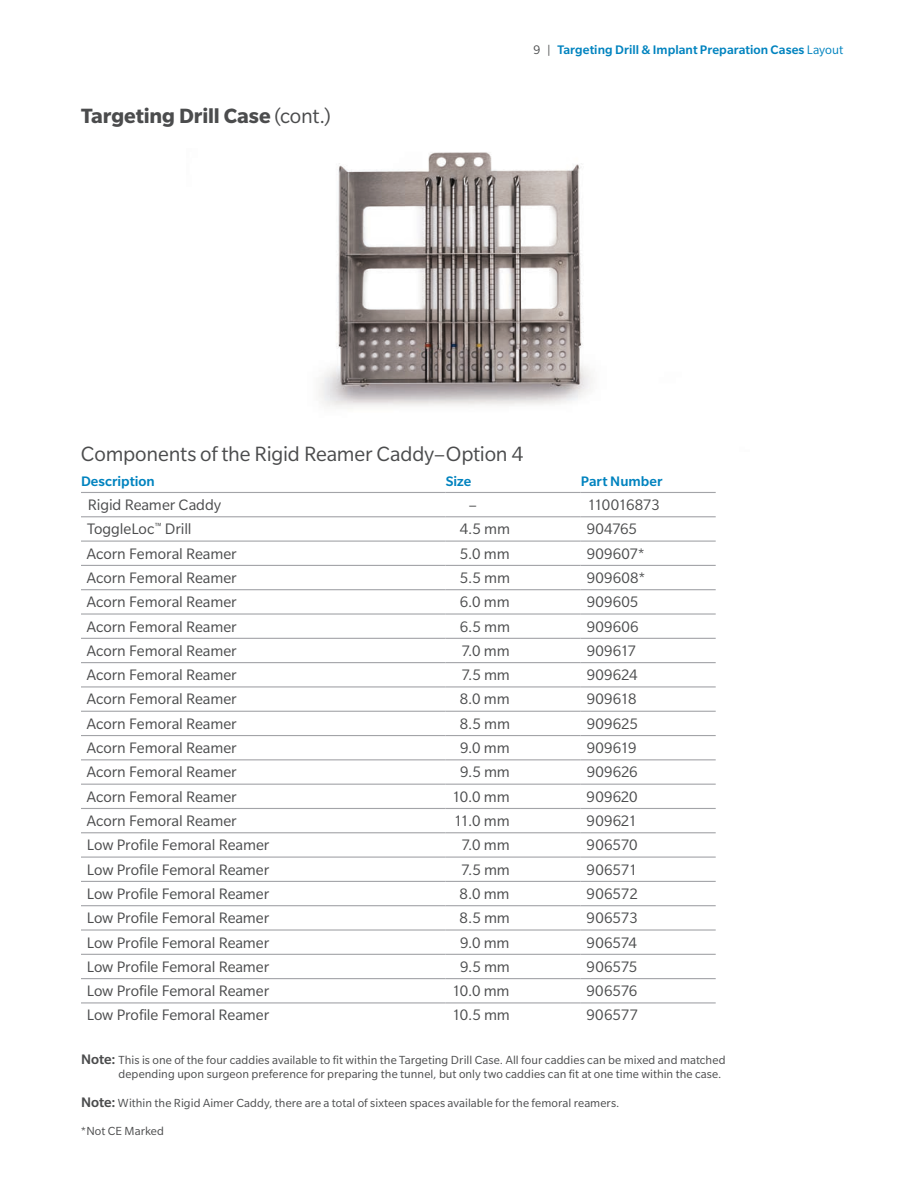
<style>
.page{position:relative;width:918px;height:1188px;background:#fff}
.page>*{position:absolute;margin:0;border:0;box-sizing:border-box;transform-origin:0 0}
.t1{font:22.5px "Slate Pro";letter-spacing:-.01em;color:#4b4c4d}
.t2{font:700 22.5px "Slate Pro";letter-spacing:-.005em;color:#4b4c4d}
.t3{font:16.5px "Slate Pro";letter-spacing:-.005em;color:#4b4c4d}
.t4{font:16.5px "Slate Pro";letter-spacing:-.03em;color:#4b4c4d}
.t5{font:500 15px "Slate Pro";color:#0083bf}
.t6{font:500 13.5px "Slate Pro";letter-spacing:.005em;color:#0083bf}
.t7{font:12.75px/15px "Slate Pro";letter-spacing:.005em;color:#4b4c4d}
.s1{font-weight:400}
.s2{font-weight:400;color:#4b4c4d}
.s3{font-weight:500;font-size:15px}
</style>
<div class="page">
<img style="left:319px;top:152px;width:274px;height:257px">
<hr style="left:446px;top:565px;width:135px;height:1px;background:#a3a4a8">
<hr style="left:446px;top:589px;width:135px;height:1px;background:#a3a4a8">
<hr style="left:446px;top:613px;width:135px;height:2px;background:#a3a4a8">
<hr style="left:446px;top:638px;width:135px;height:1px;background:#a3a4a8">
<hr style="left:446px;top:662px;width:135px;height:1px;background:#a3a4a8">
<hr style="left:446px;top:686px;width:135px;height:2px;background:#a3a4a8">
<hr style="left:446px;top:711px;width:135px;height:1px;background:#a3a4a8">
<hr style="left:446px;top:735px;width:135px;height:1px;background:#a3a4a8">
<hr style="left:446px;top:759px;width:135px;height:1px;background:#a3a4a8">
<hr style="left:446px;top:784px;width:135px;height:1px;background:#a3a4a8">
<hr style="left:446px;top:808px;width:135px;height:1px;background:#a3a4a8">
<hr style="left:446px;top:832px;width:135px;height:1px;background:#a3a4a8">
<hr style="left:446px;top:857px;width:135px;height:1px;background:#a3a4a8">
<hr style="left:446px;top:881px;width:135px;height:1px;background:#a3a4a8">
<hr style="left:446px;top:905px;width:135px;height:1px;background:#a3a4a8">
<hr style="left:446px;top:929px;width:135px;height:2px;background:#a3a4a8">
<hr style="left:446px;top:954px;width:135px;height:1px;background:#a3a4a8">
<hr style="left:446px;top:978px;width:135px;height:1px;background:#a3a4a8">
<hr style="left:446px;top:1002px;width:135px;height:1px;background:#a3a4a8">
<hr style="left:81px;top:541px;width:365px;height:1px;background:#a3a4a8">
<hr style="left:81px;top:565px;width:365px;height:1px;background:#a3a4a8">
<hr style="left:81px;top:589px;width:365px;height:1px;background:#a3a4a8">
<hr style="left:81px;top:613px;width:365px;height:2px;background:#a3a4a8">
<hr style="left:81px;top:638px;width:365px;height:1px;background:#a3a4a8">
<hr style="left:81px;top:662px;width:365px;height:1px;background:#a3a4a8">
<hr style="left:81px;top:686px;width:365px;height:2px;background:#a3a4a8">
<hr style="left:81px;top:711px;width:365px;height:1px;background:#a3a4a8">
<hr style="left:81px;top:735px;width:365px;height:1px;background:#a3a4a8">
<hr style="left:81px;top:759px;width:365px;height:1px;background:#a3a4a8">
<hr style="left:81px;top:784px;width:365px;height:1px;background:#a3a4a8">
<hr style="left:81px;top:808px;width:365px;height:1px;background:#a3a4a8">
<hr style="left:81px;top:832px;width:365px;height:1px;background:#a3a4a8">
<hr style="left:81px;top:857px;width:365px;height:1px;background:#a3a4a8">
<hr style="left:81px;top:881px;width:365px;height:1px;background:#a3a4a8">
<hr style="left:81px;top:905px;width:365px;height:1px;background:#a3a4a8">
<hr style="left:81px;top:929px;width:365px;height:2px;background:#a3a4a8">
<hr style="left:81px;top:954px;width:365px;height:1px;background:#a3a4a8">
<hr style="left:81px;top:978px;width:365px;height:1px;background:#a3a4a8">
<hr style="left:81px;top:1002px;width:365px;height:1px;background:#a3a4a8">
<hr style="left:581px;top:541px;width:135px;height:1px;background:#a3a4a8">
<hr style="left:581px;top:565px;width:135px;height:1px;background:#a3a4a8">
<hr style="left:581px;top:589px;width:135px;height:1px;background:#a3a4a8">
<hr style="left:581px;top:613px;width:135px;height:2px;background:#a3a4a8">
<hr style="left:581px;top:638px;width:135px;height:1px;background:#a3a4a8">
<hr style="left:581px;top:662px;width:135px;height:1px;background:#a3a4a8">
<hr style="left:581px;top:686px;width:135px;height:2px;background:#a3a4a8">
<hr style="left:581px;top:711px;width:135px;height:1px;background:#a3a4a8">
<hr style="left:581px;top:735px;width:135px;height:1px;background:#a3a4a8">
<hr style="left:581px;top:759px;width:135px;height:1px;background:#a3a4a8">
<hr style="left:581px;top:784px;width:135px;height:1px;background:#a3a4a8">
<hr style="left:581px;top:808px;width:135px;height:1px;background:#a3a4a8">
<hr style="left:581px;top:832px;width:135px;height:1px;background:#a3a4a8">
<hr style="left:581px;top:857px;width:135px;height:1px;background:#a3a4a8">
<hr style="left:581px;top:881px;width:135px;height:1px;background:#a3a4a8">
<hr style="left:581px;top:905px;width:135px;height:1px;background:#a3a4a8">
<hr style="left:581px;top:929px;width:135px;height:2px;background:#a3a4a8">
<hr style="left:581px;top:954px;width:135px;height:1px;background:#a3a4a8">
<hr style="left:581px;top:978px;width:135px;height:1px;background:#a3a4a8">
<hr style="left:581px;top:1002px;width:135px;height:1px;background:#a3a4a8">
<hr style="left:446px;top:541px;width:135px;height:1px;background:#a3a4a8">
<hr style="left:81px;top:492px;width:365px;height:1px;background:#a3a4a8">
<hr style="left:446px;top:492px;width:135px;height:1px;background:#a3a4a8">
<hr style="left:581px;top:492px;width:135px;height:1px;background:#a3a4a8">
<hr style="left:81px;top:516px;width:365px;height:1px;background:#a3a4a8">
<hr style="left:446px;top:516px;width:135px;height:1px;background:#a3a4a8">
<hr style="left:581px;top:516px;width:135px;height:1px;background:#a3a4a8">
<p class="t2" style="left:81px;top:104px;width:251px">Targeting Drill Case <span class="s1">(cont.)</span></p>
<p class="t6" style="left:533px;top:42px;width:312px"><span class="s2">9 |</span> Targeting Drill &amp; Implant Preparation Cases <span class="s1">Layout</span></p>
<p class="t1" style="left:81px;top:443px;width:444px">Components of the Rigid Reamer Caddy–Option 4</p>
<p class="t5" style="left:81px;top:473px;width:75px">Description</p>
<p class="t5" style="left:446px;top:473px;width:27px">Size</p>
<p class="t5" style="left:581px;top:473px;width:83px">Part Number</p>
<p class="t3" style="left:88px;top:496px;width:135px">Rigid Reamer Caddy</p>
<p class="t3" style="left:469px;top:496px;width:10px">–</p>
<p class="t4" style="left:587px;top:496px;width:74px">110016873</p>
<p class="t3" style="left:87px;top:521px;width:106px">ToggleLoc<sup>™</sup> Drill</p>
<p class="t3" style="left:460px;top:521px;width:52px">4.5 mm</p>
<p class="t3" style="left:587px;top:521px;width:52px">904765</p>
<p class="t3" style="left:87px;top:545px;width:151px">Acorn Femoral Reamer</p>
<p class="t3" style="left:460px;top:545px;width:51px">5.0 mm</p>
<p class="t3" style="left:587px;top:545px;width:60px">909607*</p>
<p class="t3" style="left:87px;top:569px;width:151px">Acorn Femoral Reamer</p>
<p class="t3" style="left:460px;top:569px;width:52px">5.5 mm</p>
<p class="t3" style="left:587px;top:569px;width:60px">909608*</p>
<p class="t3" style="left:87px;top:593px;width:151px">Acorn Femoral Reamer</p>
<p class="t3" style="left:460px;top:593px;width:52px">6.0 mm</p>
<p class="t3" style="left:587px;top:593px;width:53px">909605</p>
<p class="t3" style="left:87px;top:618px;width:151px">Acorn Femoral Reamer</p>
<p class="t3" style="left:460px;top:618px;width:52px">6.5 mm</p>
<p class="t3" style="left:587px;top:618px;width:53px">909606</p>
<p class="t3" style="left:87px;top:642px;width:151px">Acorn Femoral Reamer</p>
<p class="t3" style="left:461px;top:642px;width:50px">7.0 mm</p>
<p class="t3" style="left:587px;top:642px;width:51px">909617</p>
<p class="t3" style="left:87px;top:666px;width:151px">Acorn Femoral Reamer</p>
<p class="t3" style="left:461px;top:666px;width:50px">7.5 mm</p>
<p class="t3" style="left:587px;top:666px;width:52px">909624</p>
<p class="t3" style="left:87px;top:691px;width:151px">Acorn Femoral Reamer</p>
<p class="t3" style="left:460px;top:691px;width:52px">8.0 mm</p>
<p class="t3" style="left:587px;top:691px;width:51px">909618</p>
<p class="t3" style="left:87px;top:715px;width:151px">Acorn Femoral Reamer</p>
<p class="t3" style="left:460px;top:715px;width:52px">8.5 mm</p>
<p class="t3" style="left:587px;top:715px;width:53px">909625</p>
<p class="t3" style="left:87px;top:739px;width:151px">Acorn Femoral Reamer</p>
<p class="t3" style="left:460px;top:739px;width:51px">9.0 mm</p>
<p class="t3" style="left:587px;top:739px;width:51px">909619</p>
<p class="t3" style="left:87px;top:764px;width:151px">Acorn Femoral Reamer</p>
<p class="t3" style="left:460px;top:764px;width:51px">9.5 mm</p>
<p class="t3" style="left:587px;top:764px;width:52px">909626</p>
<p class="t3" style="left:87px;top:788px;width:151px">Acorn Femoral Reamer</p>
<p class="t3" style="left:452px;top:788px;width:59px">10.0 mm</p>
<p class="t3" style="left:587px;top:788px;width:53px">909620</p>
<p class="t3" style="left:87px;top:812px;width:151px">Acorn Femoral Reamer</p>
<p class="t3" style="left:454px;top:812px;width:57px">11.0 mm</p>
<p class="t3" style="left:587px;top:812px;width:52px">909621</p>
<p class="t3" style="left:87px;top:837px;width:184px">Low Profile Femoral Reamer</p>
<p class="t3" style="left:461px;top:837px;width:50px">7.0 mm</p>
<p class="t3" style="left:587px;top:837px;width:52px">906570</p>
<p class="t3" style="left:87px;top:861px;width:184px">Low Profile Femoral Reamer</p>
<p class="t3" style="left:461px;top:861px;width:50px">7.5 mm</p>
<p class="t3" style="left:587px;top:861px;width:52px">906571</p>
<p class="t3" style="left:87px;top:885px;width:184px">Low Profile Femoral Reamer</p>
<p class="t3" style="left:460px;top:885px;width:52px">8.0 mm</p>
<p class="t3" style="left:587px;top:885px;width:53px">906572</p>
<p class="t3" style="left:87px;top:909px;width:184px">Low Profile Femoral Reamer</p>
<p class="t3" style="left:460px;top:909px;width:52px">8.5 mm</p>
<p class="t3" style="left:587px;top:909px;width:53px">906573</p>
<p class="t3" style="left:87px;top:934px;width:184px">Low Profile Femoral Reamer</p>
<p class="t3" style="left:460px;top:934px;width:51px">9.0 mm</p>
<p class="t3" style="left:587px;top:934px;width:52px">906574</p>
<p class="t3" style="left:87px;top:958px;width:184px">Low Profile Femoral Reamer</p>
<p class="t3" style="left:460px;top:958px;width:51px">9.5 mm</p>
<p class="t3" style="left:587px;top:958px;width:52px">906575</p>
<p class="t3" style="left:87px;top:982px;width:184px">Low Profile Femoral Reamer</p>
<p class="t3" style="left:452px;top:982px;width:59px">10.0 mm</p>
<p class="t3" style="left:587px;top:982px;width:52px">906576</p>
<p class="t3" style="left:87px;top:1007px;width:184px">Low Profile Femoral Reamer</p>
<p class="t3" style="left:452px;top:1007px;width:59px">10.5 mm</p>
<p class="t3" style="left:587px;top:1007px;width:53px">906577</p>
<p class="t7" style="left:119px;top:1052px;width:609px;text-indent:-38px"><span class="s3">Note:</span> This is one of the four caddies available to fit within the Targeting Drill Case. All four caddies can be mixed and matched depending upon surgeon preference for preparing the tunnel, but only two caddies can fit at one time within the case.</p>
<p class="t7" style="left:81px;top:1095px;width:540px"><span class="s3">Note:</span> Within the Rigid Aimer Caddy, there are a total of sixteen spaces available for the femoral reamers.</p>
<p class="t7" style="left:81px;top:1124px;width:85px">*Not CE Marked</p>
</div>
